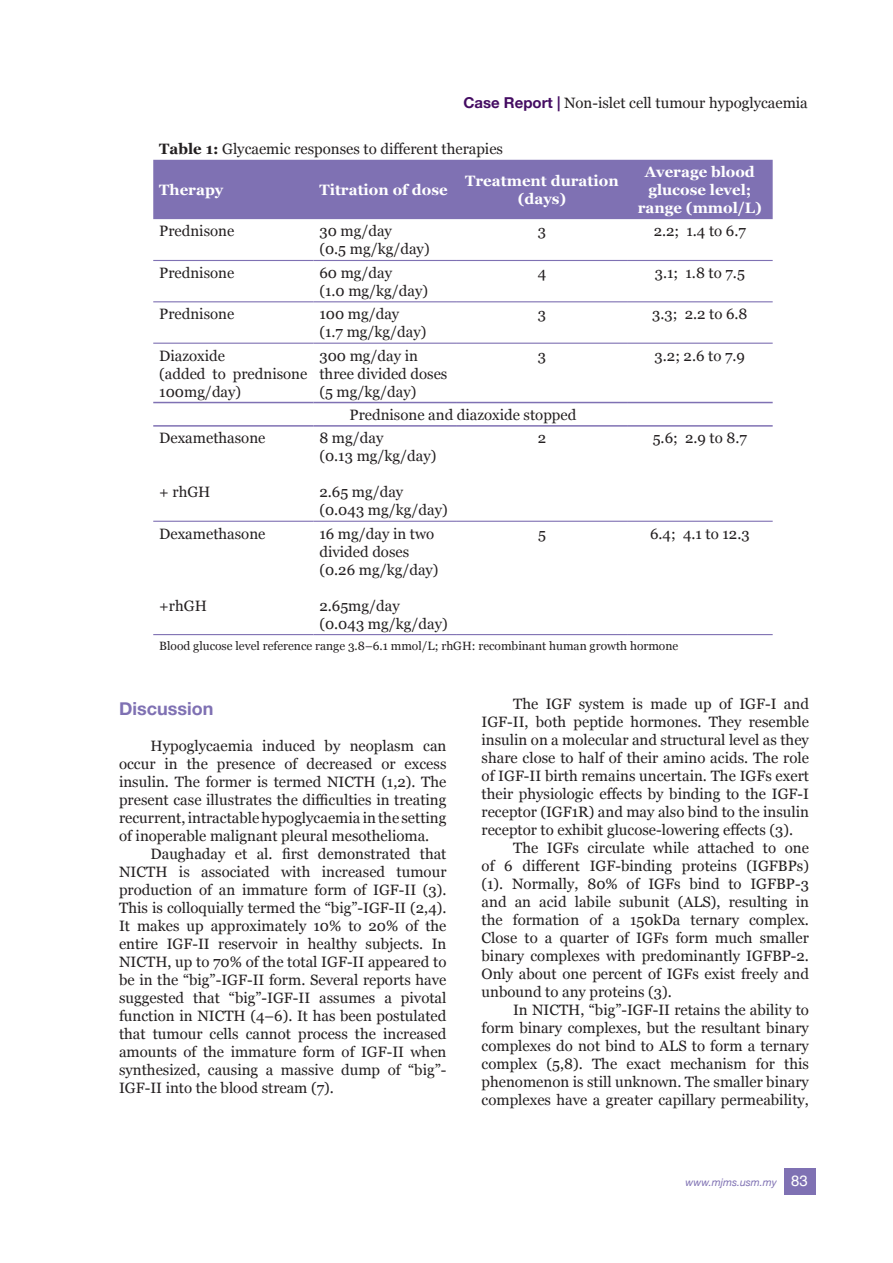
<style>
.page{position:relative;width:893px;height:1263px;background:#fff}
.page>*{position:absolute;margin:0;border:0;box-sizing:border-box;transform-origin:0 0}
.subtitle{font:700 18px "Helvetica Neue";color:#7f71b3}
.bodyText{font:15px/18px "Georgia";color:#231f20;text-align:justify}
.bodyText-2{font:700 15px/18px "Georgia";color:#fff;text-align:center}
.bodyText-3{font:12px "Georgia";color:#231f20}
.t1{font:italic 10.5px "Helvetica Neue";color:#7f71b3}
.s1{font-family:"Helvetica Neue";font-weight:700;color:#440c62}
.s2{font-weight:700}
.s3{font-family:"Helvetica";font-style:normal;font-size:15px;color:#fff}
</style>
<div class="page">
<div style="left:784px;top:1168px;width:31px;height:27px;background:#7f71b3"></div>
<div style="left:153px;top:160px;width:620px;height:59px;background:#7f71b3"></div>
<hr style="left:153px;top:301px;width:160px;height:1px;background:#7f71b3">
<hr style="left:313px;top:301px;width:144px;height:1px;background:#7f71b3">
<hr style="left:457px;top:301px;width:170px;height:1px;background:#7f71b3">
<hr style="left:627px;top:301px;width:146px;height:1px;background:#7f71b3">
<hr style="left:153px;top:343px;width:160px;height:1px;background:#7f71b3">
<hr style="left:313px;top:343px;width:144px;height:1px;background:#7f71b3">
<hr style="left:457px;top:343px;width:170px;height:1px;background:#7f71b3">
<hr style="left:627px;top:343px;width:146px;height:1px;background:#7f71b3">
<hr style="left:153px;top:521px;width:160px;height:1px;background:#7f71b3">
<hr style="left:313px;top:521px;width:144px;height:1px;background:#7f71b3">
<hr style="left:457px;top:521px;width:170px;height:1px;background:#7f71b3">
<hr style="left:627px;top:521px;width:146px;height:1px;background:#7f71b3">
<hr style="left:153px;top:634px;width:160px;height:1px;background:#7f71b3">
<hr style="left:313px;top:634px;width:144px;height:1px;background:#7f71b3">
<hr style="left:457px;top:634px;width:170px;height:1px;background:#7f71b3">
<hr style="left:627px;top:634px;width:146px;height:1px;background:#7f71b3">
<hr style="left:153px;top:260px;width:160px;height:1px;background:#7f71b3">
<hr style="left:313px;top:260px;width:144px;height:1px;background:#7f71b3">
<hr style="left:457px;top:260px;width:170px;height:1px;background:#7f71b3">
<hr style="left:627px;top:260px;width:146px;height:1px;background:#7f71b3">
<hr style="left:153px;top:402px;width:160px;height:1px;background:#7f71b3">
<hr style="left:313px;top:402px;width:144px;height:1px;background:#7f71b3">
<hr style="left:457px;top:402px;width:170px;height:1px;background:#7f71b3">
<hr style="left:627px;top:402px;width:146px;height:1px;background:#7f71b3">
<hr style="left:153px;top:425px;width:160px;height:2px;background:#7f71b3">
<hr style="left:313px;top:425px;width:144px;height:2px;background:#7f71b3">
<hr style="left:457px;top:425px;width:170px;height:2px;background:#7f71b3">
<hr style="left:627px;top:425px;width:146px;height:2px;background:#7f71b3">
<p class="bodyText" style="left:463px;top:93px;width:346px"><span class="s1">Case Report |</span> Non-islet cell tumour hypoglycaemia</p>
<p class="bodyText" style="left:159px;top:139px;width:345px"><span class="s2">Table 1:</span> Glycaemic responses to different therapies</p>
<p class="bodyText-2" style="left:159px;top:180px;width:66px">Therapy</p>
<p class="bodyText-2" style="left:319px;top:180px;width:130px">Titration of dose</p>
<p class="bodyText-2" style="left:465px;top:171px;width:155px">Treatment duration (days)</p>
<p class="bodyText-2" style="left:638px;top:162px;width:126px">Average blood glucose level; range (mmol/L)</p>
<p class="bodyText" style="left:159px;top:222px;width:77px">Prednisone</p>
<p class="bodyText" style="left:319px;top:222px;width:74px">30 mg/day</p>
<p class="bodyText" style="left:319px;top:240px;width:112px">(0.5 mg/kg/day)</p>
<p class="bodyText" style="left:538px;top:222px;width:10px">3</p>
<p class="bodyText" style="left:654px;top:222px;width:94px">2.2; 1.4 to 6.7</p>
<p class="bodyText" style="left:159px;top:263px;width:77px">Prednisone</p>
<p class="bodyText" style="left:319px;top:263px;width:74px">60 mg/day</p>
<p class="bodyText" style="left:319px;top:281px;width:110px">(1.0 mg/kg/day)</p>
<p class="bodyText" style="left:159px;top:304px;width:77px">Prednisone</p>
<p class="bodyText" style="left:319px;top:304px;width:81px">100 mg/day</p>
<p class="bodyText" style="left:319px;top:322px;width:109px">(1.7 mg/kg/day)</p>
<p class="bodyText" style="left:538px;top:263px;width:10px">4</p>
<p class="bodyText" style="left:655px;top:263px;width:92px">3.1; 1.8 to 7.5</p>
<p class="bodyText" style="left:538px;top:304px;width:10px">3</p>
<p class="bodyText" style="left:652px;top:304px;width:97px">3.3; 2.2 to 6.8</p>
<p class="bodyText" style="left:159px;top:346px;width:67px">Diazoxide</p>
<p class="bodyText" style="left:159px;top:364px;width:150px">(added to prednisone<br>100mg/day)</p>
<p class="bodyText" style="left:159px;top:428px;width:108px">Dexamethasone</p>
<p class="bodyText" style="left:159px;top:482px;width:53px">+ rhGH</p>
<p class="bodyText" style="left:159px;top:524px;width:108px">Dexamethasone</p>
<p class="bodyText" style="left:159px;top:596px;width:49px">+rhGH</p>
<p class="bodyText" style="left:319px;top:346px;width:129px;text-align:left">300 mg/day in three divided doses (5 mg/kg/day)</p>
<p class="bodyText" style="left:538px;top:346px;width:10px">3</p>
<p class="bodyText" style="left:655px;top:346px;width:92px">3.2; 2.6 to 7.9</p>
<p class="bodyText" style="left:349px;top:405px;width:228px">Prednisone and diazoxide stopped</p>
<p class="bodyText" style="left:319px;top:428px;width:65px">8 mg/day</p>
<p class="bodyText" style="left:319px;top:446px;width:119px">(0.13 mg/kg/day)</p>
<p class="bodyText" style="left:319px;top:482px;width:130px">2.65 mg/day (0.043 mg/kg/day)</p>
<p class="bodyText" style="left:319px;top:524px;width:116px">16 mg/day in two divided doses</p>
<p class="bodyText" style="left:319px;top:560px;width:121px">(0.26 mg/kg/day)</p>
<p class="bodyText" style="left:319px;top:596px;width:82px">2.65mg/day</p>
<p class="bodyText" style="left:319px;top:614px;width:130px">(0.043 mg/kg/day)</p>
<p class="bodyText" style="left:538px;top:428px;width:10px">2</p>
<p class="bodyText" style="left:653px;top:428px;width:96px">5.6; 2.9 to 8.7</p>
<p class="bodyText" style="left:538px;top:524px;width:9px">5</p>
<p class="bodyText" style="left:650px;top:524px;width:101px">6.4; 4.1 to 12.3</p>
<p class="bodyText-3" style="left:159px;top:637px;width:521px">Blood glucose level reference range 3.8–6.1 mmol/L; rhGH: recombinant human growth hormone</p>
<p class="subtitle" style="left:119px;top:694px;width:96px">Discussion</p>
<p class="bodyText" style="left:119px;top:736px;width:329px;text-indent:32px">Hypoglycaemia induced by neoplasm can occur in the presence of decreased or excess insulin. The former is termed NICTH (1,2). The present case illustrates the difficulties in treating recurrent, intractable hypoglycaemia in the setting of inoperable malignant pleural mesothelioma.</p>
<p class="bodyText" style="left:119px;top:844px;width:329px;text-indent:32px">Daughaday et al. first demonstrated that NICTH is associated with increased tumour production of an immature form of IGF-II (3).<br>This is colloquially termed the “big”-IGF-II (2,4).<br>It makes up approximately 10% to 20% of the entire IGF-II reservoir in healthy subjects. In NICTH, up to 70% of the total IGF-II appeared to be in the “big”-IGF-II form. Several reports have suggested that “big”-IGF-II assumes a pivotal function in NICTH (4–6). It has been postulated that tumour cells cannot process the increased amounts of the immature form of IGF-II when synthesized, causing a massive dump of “big”- IGF-II into the blood stream (7).</p>
<p class="bodyText" style="left:482px;top:694px;width:329px;text-indent:32px">The IGF system is made up of IGF-I and IGF-II, both peptide hormones. They resemble insulin on a molecular and structural level as they share close to half of their amino acids. The role of IGF-II birth remains uncertain. The IGFs exert their physiologic effects by binding to the IGF-I receptor (IGF1R) and may also bind to the insulin receptor to exhibit glucose-lowering effects (3).</p>
<p class="bodyText" style="left:482px;top:838px;width:329px;text-indent:32px">The IGFs circulate while attached to one of 6 different IGF-binding proteins (IGFBPs) (1). Normally, 80% of IGFs bind to IGFBP-3 and an acid labile subunit (ALS), resulting in the formation of a 150kDa ternary complex.<br>Close to a quarter of IGFs form much smaller binary complexes with predominantly IGFBP-2.<br>Only about one percent of IGFs exist freely and unbound to any proteins (3).</p>
<p class="bodyText" style="left:482px;top:1000px;width:329px;text-indent:32px">In NICTH, “big”-IGF-II retains the ability to form binary complexes, but the resultant binary complexes do not bind to ALS to form a ternary complex (5,8). The exact mechanism for this phenomenon is still unknown. The smaller binary complexes have a greater capillary permeability,</p>
<p class="t1" style="left:686px;top:1175px;width:124px">www.mjms.usm.my <span class="s3">83</span></p>
</div>
